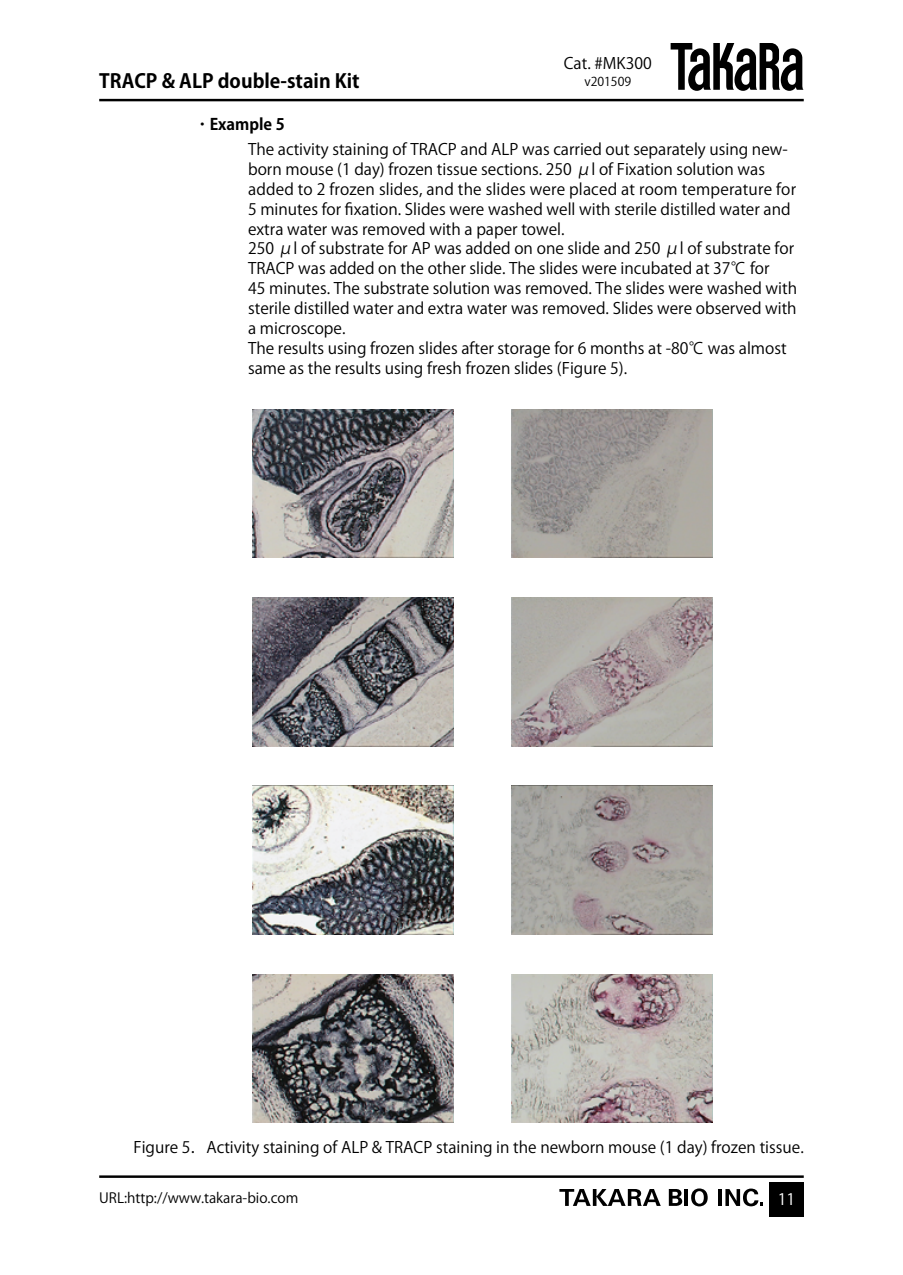
<style>
.page{position:relative;width:903px;height:1275px;background:#fff}
.page>*{position:absolute;margin:0;border:0;box-sizing:border-box;transform-origin:0 0}
.t1{font:700 19.25px "Koz Go Pro";color:#000}
.t2{font:15.75px/19.8px "Koz Go Pro";color:#000}
.t3{font:700 15.75px "Koz Go Pro";color:#000}
.t4{font:15.75px "Koz Go Pro";color:#fff}
.t5{font:14px "Koz Go Pro";color:#000}
.t6{font:12.25px "Koz Go Pro";color:#000}
</style>
<div class="page">
<img style="left:253px;top:409px;width:200px;height:149px">
<img style="left:253px;top:598px;width:200px;height:148px">
<img style="left:511px;top:409px;width:201px;height:149px">
<img style="left:511px;top:598px;width:201px;height:148px">
<img style="left:253px;top:786px;width:200px;height:148px">
<img style="left:511px;top:786px;width:201px;height:148px">
<img style="left:511px;top:974px;width:201px;height:149px">
<img style="left:253px;top:974px;width:200px;height:149px">
<hr style="left:99px;top:99px;width:705px;height:2px;background:#000">
<hr style="left:99px;top:1175px;width:705px;height:3px;background:#000">
<div style="left:769px;top:1182px;width:35px;height:35px;background:#000"></div>
<svg style="left:670px;top:43px;width:133px;height:48px"></svg>
<svg style="left:691px;top:1188px;width:17px;height:18px"></svg>
<svg style="left:559px;top:1189px;width:102px;height:17px"></svg>
<hr style="left:684px;top:1189px;width:4px;height:17px;background:#000">
<hr style="left:718px;top:1189px;width:4px;height:17px;background:#000">
<svg style="left:725px;top:1188px;width:38px;height:18px"></svg>
<svg style="left:669px;top:1189px;width:13px;height:17px"></svg>
<p class="t1" style="left:99px;top:69px;width:262px">TRACP &amp; ALP double-stain Kit</p>
<p class="t2" style="left:564px;top:54px;width:89px">Cat. #MK300</p>
<p class="t6" style="left:584px;top:74px;width:48px">v201509</p>
<p class="t3" style="left:198px;top:115px;width:88px">･ Example 5</p>
<p class="t2" style="left:248px;top:140px;width:550px">The activity staining of TRACP and ALP was carried out separately using new&shy;born mouse (1 day) frozen tissue sections. 250 μl of Fixation solution was added to 2 frozen slides, and the slides were placed at room temperature for 5 minutes for fixation. Slides were washed well with sterile distilled water and extra water was removed with a paper towel.<br>250 μl of substrate for AP was added on one slide and 250 μl of substrate for TRACP was added on the other slide. The slides were incubated at 37℃ for<br>45 minutes. The substrate solution was removed. The slides were washed with sterile distilled water and extra water was removed. Slides were observed with a microscope.<br>The results using frozen slides after storage for 6 months at -80℃ was almost same as the results using fresh frozen slides (Figure 5).</p>
<p class="t2" style="left:133px;top:1137px;width:672px">Figure 5．Activity staining of ALP &amp; TRACP staining in the newborn mouse (1 day) frozen tissue.</p>
<p class="t4" style="left:778px;top:1189px;width:19px">11</p>
<p class="t5" style="left:99px;top:1189px;width:201px">URL:http://www.takara-bio.com</p>
</div>
